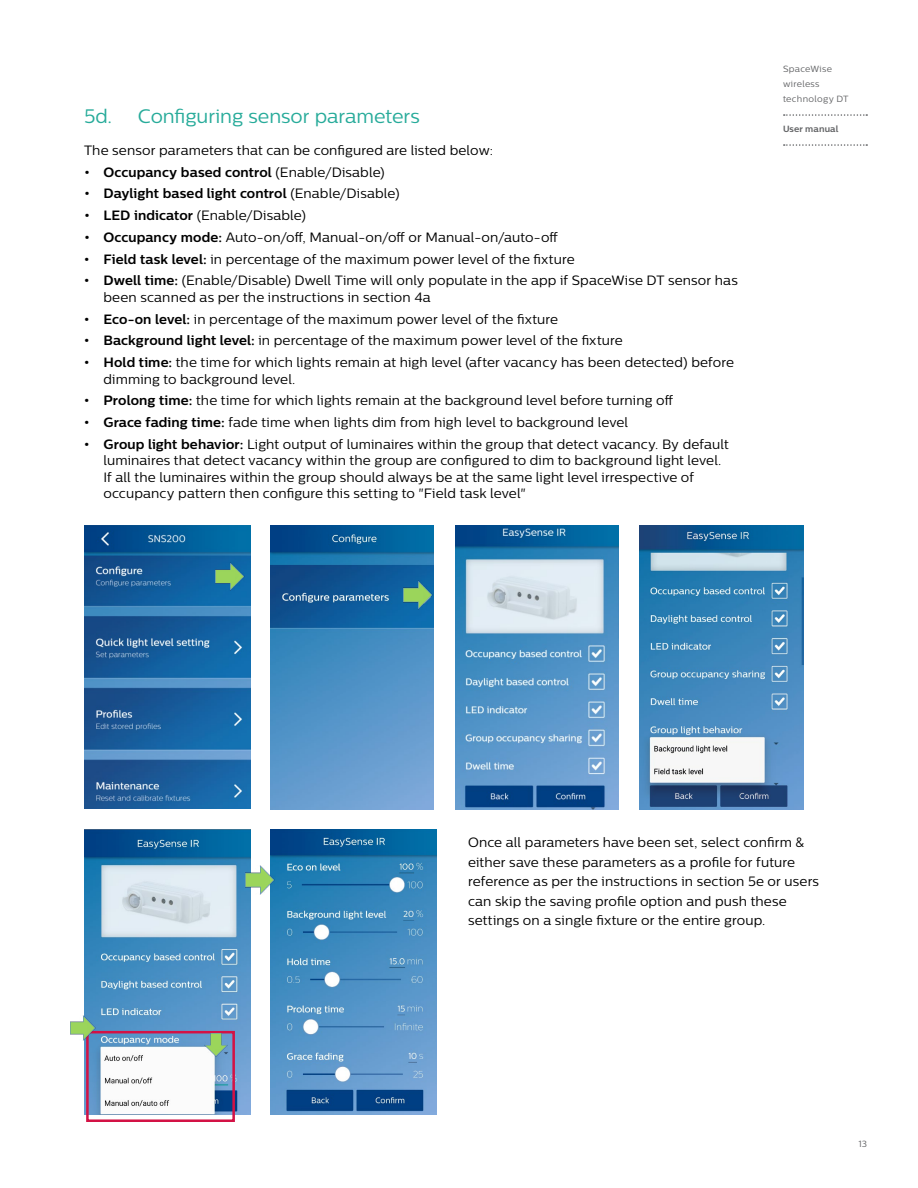
<style>
.page{position:relative;width:918px;height:1188px;background:#fff}
.page>*{position:absolute;margin:0;border:0;box-sizing:border-box;transform-origin:0 0}
.t1{font:19.5px "Centrale Sans";color:#27ab9a}
.t2{font:13.5px/16.5px "Centrale Sans";letter-spacing:.01em;color:#000}
.t3{font:700 13.5px "Centrale Sans";letter-spacing:.005em;color:#000}
.t4{font:9px/15px "Centrale Sans";letter-spacing:.03em;color:#636466}
.t5{font:700 9px "Centrale Sans";letter-spacing:.01em;color:#636466}
.s1{font-weight:400}
.s2{font-weight:700}
</style>
<div class="page">
<svg style="left:784px;top:114px;width:83px;height:2px"></svg>
<svg style="left:784px;top:144px;width:83px;height:2px"></svg>
<img style="left:84px;top:526px;width:166px;height:282px">
<img style="left:85px;top:830px;width:165px;height:284px">
<img style="left:271px;top:525px;width:163px;height:285px">
<img style="left:271px;top:830px;width:165px;height:284px">
<div style="left:86px;top:1031px;width:149px;height:91px;border:3px solid #d31245"></div>
<img style="left:215px;top:562px;width:29px;height:29px">
<img style="left:404px;top:580px;width:29px;height:29px">
<img style="left:245px;top:866px;width:29px;height:28px">
<img style="left:70px;top:1016px;width:26px;height:25px">
<img style="left:205px;top:1033px;width:22px;height:24px">
<img style="left:455px;top:525px;width:164px;height:285px">
<img style="left:640px;top:525px;width:164px;height:285px">
<h1 class="t1" style="left:84px;top:105px;width:337px">5d. Configuring sensor parameters</h1>
<p class="t2" style="left:84px;top:142px;width:410px">The sensor parameters that can be configured are listed below:</p>
<p class="t3" style="left:84px;top:164px;width:302px">• Occupancy based control <span class="s1">(Enable/Disable)</span></p>
<p class="t3" style="left:84px;top:185px;width:317px">• Daylight based light control <span class="s1">(Enable/Disable)</span></p>
<p class="t2" style="left:84px;top:207px;width:223px"><span class="s2">• LED indicator</span> (Enable/Disable)</p>
<p class="t2" style="left:84px;top:229px;width:476px"><span class="s2">• Occupancy mode:</span> Auto-on/off, Manual-on/off or Manual-on/auto-off</p>
<p class="t2" style="left:84px;top:250px;width:492px"><span class="s2">• Field task level:</span> in percentage of the maximum power level of the fixture</p>
<p class="t2" style="left:103px;top:272px;width:636px;text-indent:-19px"><span class="s2">• Dwell time:</span> (Enable/Disable) Dwell Time will only populate in the app if SpaceWise DT sensor has been scanned as per the instructions in section 4a</p>
<p class="t2" style="left:84px;top:310px;width:476px"><span class="s2">• Eco-on level:</span> in percentage of the maximum power level of the fixture</p>
<p class="t2" style="left:84px;top:332px;width:540px"><span class="s2">• Background light level:</span> in percentage of the maximum power level of the fixture</p>
<p class="t2" style="left:103px;top:354px;width:632px;text-indent:-19px"><span class="s2">• Hold time:</span> the time for which lights remain at high level (after vacancy has been detected) before dimming to background level.</p>
<p class="t2" style="left:84px;top:392px;width:591px"><span class="s2">• Prolong time:</span> the time for which lights remain at the background level before turning off</p>
<p class="t2" style="left:84px;top:414px;width:546px"><span class="s2">• Grace fading time:</span> fade time when lights dim from high level to background level</p>
<p class="t2" style="left:103px;top:436px;width:627px;text-indent:-19px"><span class="s2">• Group light behavior:</span> Light output of luminaires within the group that detect vacancy. By default luminaires that detect vacancy within the group are configured to dim to background light level.<br>If all the luminaires within the group should always be at the same light level irrespective of occupancy pattern then configure this setting to "Field task level"</p>
<p class="t4" style="left:783px;top:62px;width:67px">SpaceWise wireless technology DT</p>
<p class="t5" style="left:783px;top:124px;width:57px">User manual</p>
<p class="t2" style="left:468px;top:832px;width:353px;line-height:19.5px">Once all parameters have been set, select confirm &amp; either save these parameters as a profile for future reference as per the instructions in section 5e or users can skip the saving profile option and push these settings on a single fixture or the entire group.</p>
<p class="t4" style="left:858px;top:1136px;width:10px">13</p>
</div>
